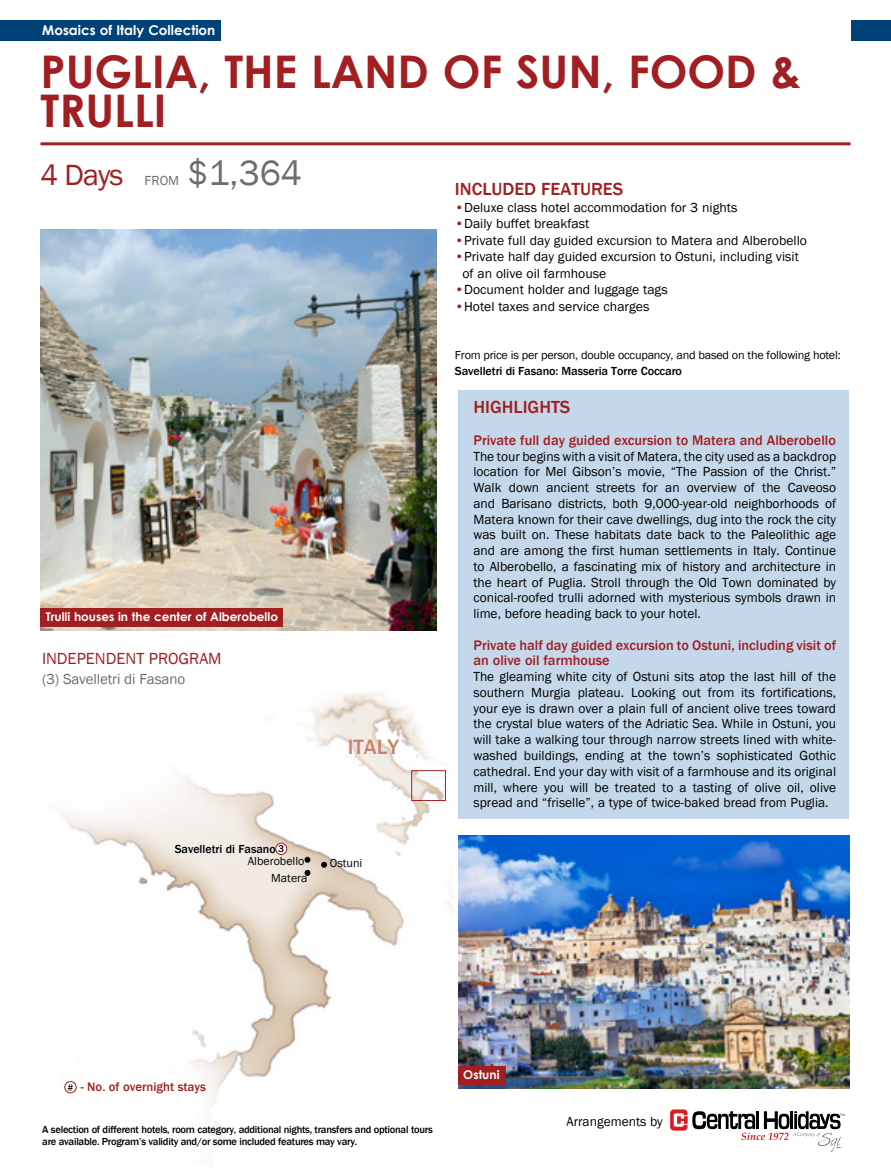
<style>
.page{position:relative;width:891px;height:1175px;background:#fff}
.page>*{position:absolute;margin:0;border:0;box-sizing:border-box;transform-origin:0 0}
.t1{font:700 45px/39px "Century Gothic";color:#a11e21}
.t2{font:36px "Franklin Gothic";color:#6d6e71}
.t3{font:30px "Franklin Gothic";color:#a11e21}
.t4{font:500 21.45px "Franklin Gothic";color:#c8846f}
.t5{font:500 18px "Franklin Gothic";color:#a11e21}
.t6{font:16.5px "Franklin Gothic";color:#a11e21}
.t7{font:15px "Franklin Gothic";letter-spacing:-.01em;color:#6d6e71}
.t8{font:500 14.25px/15.8px "Franklin Gothic";color:#a11e21}
.t9{font:13.5px/15.8px "Franklin Gothic";color:#000;text-align:justify}
.t10{font:700 13.5px "Century Gothic";color:#fff}
.t11{font:13.5px "Franklin Gothic";color:#6d6e71}
.t12{font:500 12.75px "Franklin Gothic";color:#a11e21}
.t13{font:12px "Franklin Gothic";letter-spacing:-.02em;color:#000}
.t14{font:500 12px "Franklin Gothic";letter-spacing:-.01em;color:#000}
.t15{font:700 12px "Century Gothic";color:#fff}
.t16{font:12px "Franklin Gothic";color:#000}
.t17{font:500 10.5px/12px "Franklin Gothic";letter-spacing:-.025em;color:#000}
.s1{color:#a11e21}
.s2{font-size:10.2px}
.s3{font-weight:400;font-size:10.2px;color:#000}
</style>
<div class="page">
<svg style="left:670px;top:1109px;width:175px;height:42px"></svg>
<div style="left:458px;top:391px;width:391px;height:428px;background:#c5d7ea"></div>
<img style="left:58px;top:692px;width:396px;height:474px">
<div style="left:411px;top:770px;width:35px;height:31px;border:1px solid #a11e21"></div>
<div style="left:851px;top:20px;width:40px;height:20px;background:#004277"></div>
<img style="left:40px;top:230px;width:396px;height:401px">
<img style="left:458px;top:835px;width:392px;height:253px">
<svg style="left:321px;top:862px;width:6px;height:5px"></svg>
<svg style="left:305px;top:857px;width:5px;height:5px"></svg>
<svg style="left:305px;top:870px;width:5px;height:5px"></svg>
<div style="left:276px;top:843px;width:11px;height:11px;background:#fff;border-radius:50%"></div>
<div style="left:275px;top:843px;width:12px;height:11px;border:1px solid #a11e21;border-radius:50%"></div>
<div style="left:65px;top:1081px;width:11px;height:11px;background:#fff;border-radius:50%"></div>
<div style="left:65px;top:1081px;width:11px;height:12px;border:1px solid #a11e21;border-radius:50%"></div>
<hr style="left:40px;top:142px;width:810px;height:3px;background:#a11e21">
<div style="left:40px;top:608px;width:244px;height:18px;background:#a11e21"></div>
<div style="left:458px;top:1066px;width:48px;height:18px;background:#a11e21"></div>
<div style="left:0;top:20px;width:221px;height:20px;background:#004277"></div>
<p class="t10" style="left:42px;top:22px;width:175px">Mosaics of Italy Collection</p>
<h1 class="t1" style="left:40px;top:51px;width:762px">PUGLIA, THE LAND OF SUN, FOOD &amp;<br>TRULLI</h1>
<h3 class="t3" style="left:40px;top:156px;width:84px">4 Days</h3>
<p class="t11" style="left:145px;top:172px;width:36px">FROM</p>
<h2 class="t2" style="left:187px;top:150px;width:116px">$1,364</h2>
<h3 class="t5" style="left:455px;top:178px;width:170px">INCLUDED FEATURES</h3>
<p class="t9" style="left:455px;top:200px;width:284px"><span class="s1">•</span>Deluxe class hotel accommodation for 3 nights</p>
<p class="t9" style="left:455px;top:216px;width:136px"><span class="s1">•</span>Daily buffet breakfast</p>
<p class="t9" style="left:455px;top:233px;width:354px"><span class="s1">•</span>Private full day guided excursion to Matera and Alberobello</p>
<p class="t9" style="left:463px;top:249px;width:338px;line-height:16.5px;text-indent:-8px"><span class="s1">•</span>Private half day guided excursion to Ostuni, including visit of an olive oil farmhouse</p>
<p class="t9" style="left:455px;top:282px;width:214px"><span class="s1">•</span>Document holder and luggage tags</p>
<p class="t9" style="left:455px;top:299px;width:196px"><span class="s1">•</span>Hotel taxes and service charges</p>
<p class="t13" style="left:455px;top:347px;width:387px">From price is per person, double occupancy, and based on the following hotel:</p>
<p class="t14" style="left:455px;top:364px;width:229px">Savelletri di Fasano: Masseria Torre Coccaro</p>
<h3 class="t5" style="left:473px;top:396px;width:98px">HIGHLIGHTS</h3>
<p class="t8" style="left:473px;top:432px;width:364px">Private full day guided excursion to Matera and Alberobello</p>
<p class="t9" style="left:473px;top:448px;width:364px">The tour begins with a visit of Matera, the city used as a backdrop location for Mel Gibson’s movie, “The Passion of the Christ.” Walk down ancient streets for an overview of the Caveoso and Barisano districts, both 9,000-year-old neighborhoods of Matera known for their cave dwellings, dug into the rock the city was built on. These habitats date back to the Paleolithic age and are among the first human settlements in Italy. Continue to Alberobello, a fascinating mix of history and architecture in the heart of Puglia. Stroll through the Old Town dominated by conical-roofed trulli adorned with mysterious symbols drawn in lime, before heading back to your hotel.</p>
<p class="t8" style="left:473px;top:637px;width:364px">Private half day guided excursion to Ostuni, including visit of an olive oil farmhouse</p>
<p class="t9" style="left:473px;top:669px;width:364px">The gleaming white city of Ostuni sits atop the last hill of the southern Murgia plateau. Looking out from its fortifications, your eye is drawn over a plain full of ancient olive trees toward the crystal blue waters of the Adriatic Sea. While in Ostuni, you will take a walking tour through narrow streets lined with white&shy;washed buildings, ending at the town’s sophisticated Gothic cathedral. End your day with visit of a farmhouse and its original mill, where you will be treated to a tasting of olive oil, olive spread and “friselle”, a type of twice-baked bread from Puglia.</p>
<p class="t15" style="left:46px;top:608px;width:234px">Trulli houses in the center of Alberobello</p>
<p class="t6" style="left:42px;top:648px;width:181px">INDEPENDENT PROGRAM</p>
<p class="t7" style="left:42px;top:669px;width:145px">(3) Savelletri di Fasano</p>
<h3 class="t4" style="left:348px;top:733px;width:53px">ITALY</h3>
<p class="t14" style="left:175px;top:841px;width:111px">Savelletri di Fasano <span class="s2">3</span></p>
<p class="t16" style="left:248px;top:853px;width:58px">Alberobello</p>
<p class="t13" style="left:330px;top:855px;width:34px">Ostuni</p>
<p class="t13" style="left:271px;top:871px;width:38px">Matera</p>
<p class="t12" style="left:68px;top:1078px;width:140px"><span class="s3">#</span> - No. of overnight stays</p>
<p class="t17" style="left:42px;top:1123px;width:392px">A selection of different hotels, room category, additional nights, transfers and optional tours are available. Program’s validity and/or some included features may vary.</p>
<p class="t15" style="left:463px;top:1067px;width:38px">Ostuni</p>
<p class="t9" style="left:566px;top:1113px;width:98px">Arrangements by</p>
</div>
